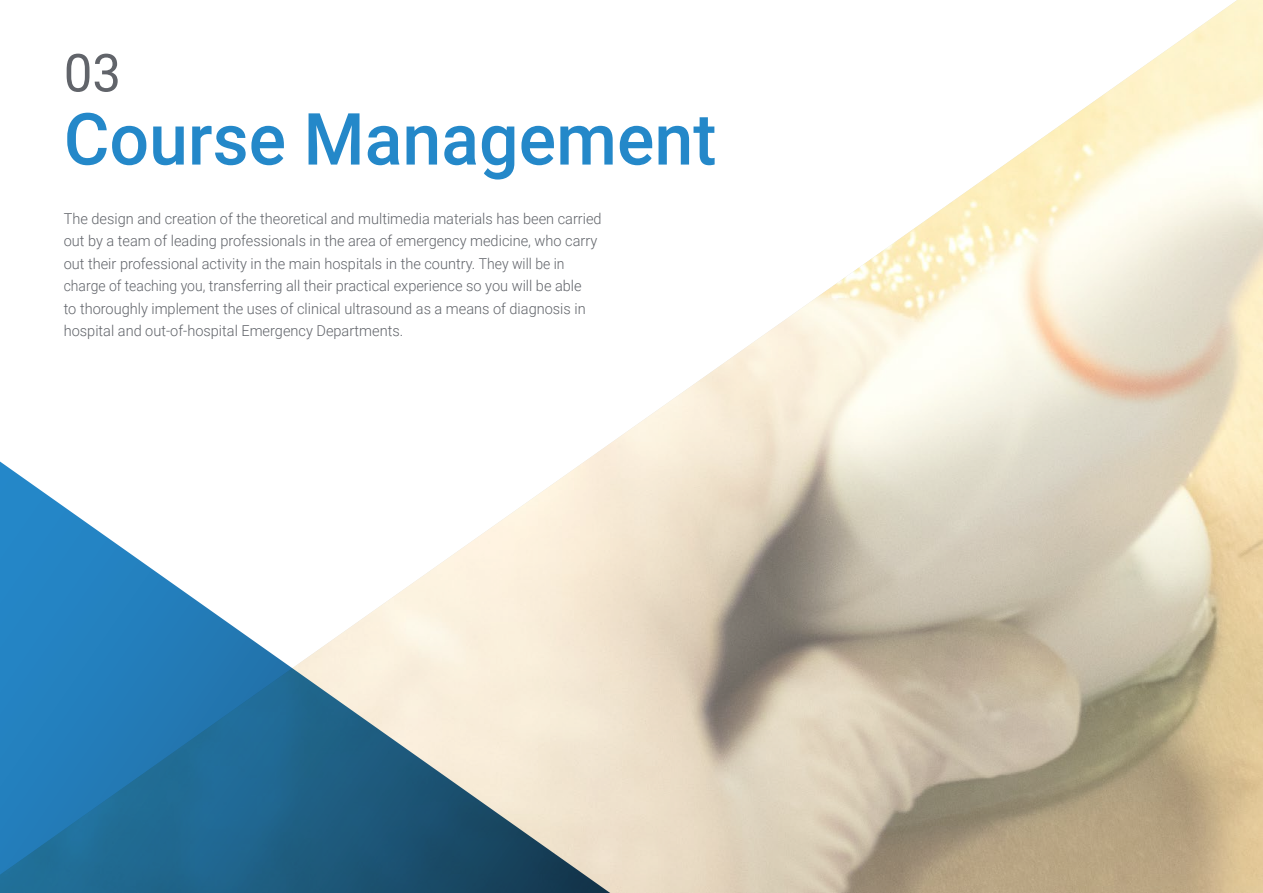
<style>
.page{position:relative;width:1263px;height:893px;background:#fff}
.page>*{position:absolute;margin:0;border:0;box-sizing:border-box;transform-origin:0 0}
.t1{font:500 72px "Roboto";color:#2488c9}
.t2{font:52.5px "Roboto";color:#61646a}
.t3{font:300 15px/22.5px "Roboto";color:#61646a}
</style>
<div class="page">
<img style="left:607px;top:0;width:656px;height:893px">
<svg style="left:0;top:446px;width:640px;height:447px"></svg>
<h2 class="t2" style="left:64px;top:36px;width:59px">03</h2>
<h1 class="t1" style="left:64px;top:89px;width:654px">Course Management</h1>
<p class="t3" style="left:64px;top:207px;width:539px">The design and creation of the theoretical and multimedia materials has been carried out by a team of leading professionals in the area of emergency medicine, who carry out their professional activity in the main hospitals in the country. They will be in charge of teaching you, transferring all their practical experience so you will be able<br>to thoroughly implement the uses of clinical ultrasound as a means of diagnosis in hospital and out-of-hospital Emergency Departments.</p>
</div>
